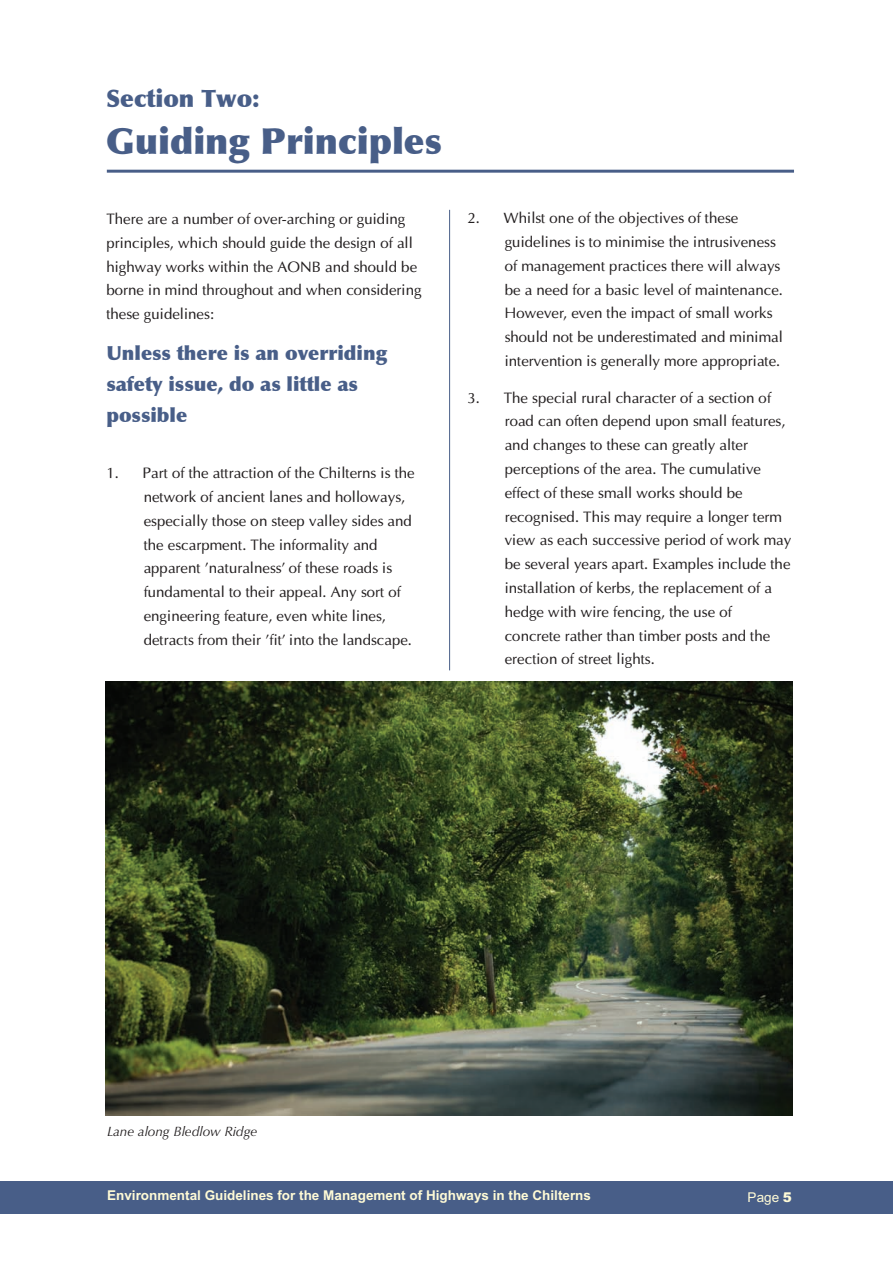
<style>
.page{position:relative;width:893px;height:1263px;background:#fff}
.page>*{position:absolute;margin:0;border:0;box-sizing:border-box;transform-origin:0 0}
.t1{font:700 36px "Optima";color:#485e88}
.t2{font:700 24px "Optima";color:#485e88}
.t3{font:700 19.5px/31px "Optima";color:#485e88}
.t4{font:15px/23.9px "Optima";color:#231f20}
.t5{font:700 13.5px "Arial";color:#fffbd6}
.t6{font:italic 13.5px "Optima";color:#231f20}
.t7{font:13.5px "Arial";color:#fffbd6}
.s1{font-weight:900;font-style:italic}
</style>
<div class="page">
<div style="left:0;top:1181px;width:893px;height:33px;background:#485e88"></div>
<hr style="left:107px;top:170px;width:687px;height:3px;background:#485e88">
<hr style="left:449px;top:210px;width:1px;height:460px;background:#485e88">
<img style="left:106px;top:681px;width:686px;height:434px">
<h2 class="t2" style="left:106px;top:84px;width:155px">Section Two:</h2>
<h1 class="t1" style="left:106px;top:119px;width:337px">Guiding Principles</h1>
<p class="t4" style="left:106px;top:208px;width:317px">There are a number of over-arching or guiding principles, which should guide the design of all highway works within the AONB and should be borne in mind throughout and when considering these guidelines:</p>
<h3 class="t3" style="left:106px;top:338px;width:282px">Unless there is an overriding safety issue, do as little as possible</h3>
<p class="t4" style="left:144px;top:463px;width:273px;text-indent:-37px">1. Part of the attraction of the Chilterns is the network of ancient lanes and holloways, especially those on steep valley sides and the escarpment. The informality and apparent 'naturalness' of these roads is fundamental to their appeal. Any sort of engineering feature, even white lines, detracts from their 'fit' into the landscape.</p>
<p class="t4" style="left:505px;top:208px;width:280px;text-indent:-37px">2. Whilst one of the objectives of these guidelines is to minimise the intrusiveness of management practices there will always be a need for a basic level of maintenance.<br>However, even the impact of small works should not be underestimated and minimal intervention is generally more appropriate.</p>
<p class="t4" style="left:505px;top:387px;width:288px;text-indent:-37px">3. The special rural character of a section of road can often depend upon small features, and changes to these can greatly alter perceptions of the area. The cumulative effect of these small works should be recognised. This may require a longer term view as each successive period of work may be several years apart. Examples include the installation of kerbs, the replacement of a hedge with wire fencing, the use of concrete rather than timber posts and the erection of street lights.</p>
<p class="t6" style="left:107px;top:1124px;width:152px">Lane along Bledlow Ridge</p>
<p class="t5" style="left:107px;top:1190px;width:485px">Environmental Guidelines for the Management of Highways in the Chilterns</p>
<p class="t7" style="left:748px;top:1192px;width:46px">Page <span class="s1">5</span></p>
</div>
